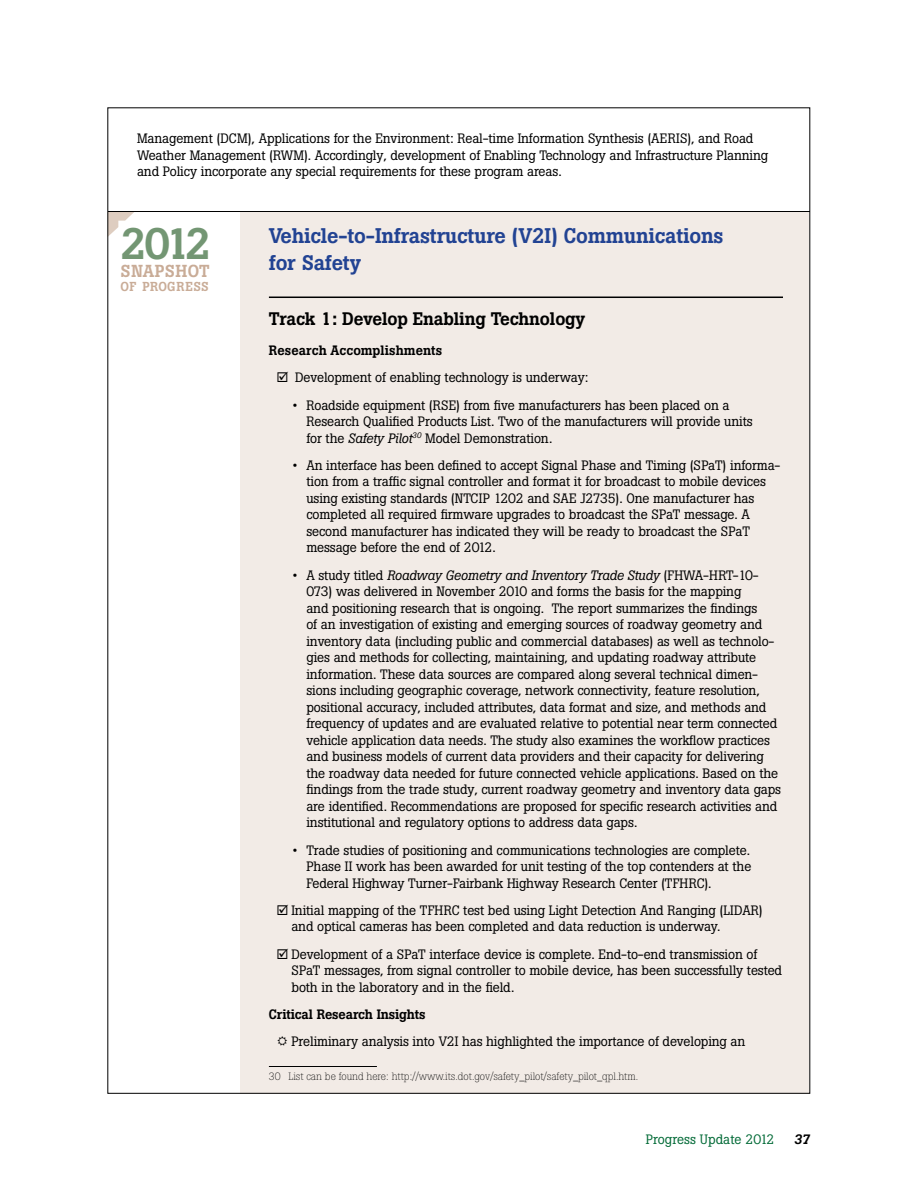
<style>
.page{position:relative;width:918px;height:1188px;background:#fff}
.page>*{position:absolute;margin:0;border:0;box-sizing:border-box;transform-origin:0 0}
.Headline{font:500 43.5px "Boton";color:#739673}
.SnapshotHeadline{font:500 21px/27px "Boton";letter-spacing:-.01em;color:#224393}
.TRACK_Headlines{font:500 18px "Boton";letter-spacing:-.01em;color:#000}
.t1{font:500 17.25px "Boton";letter-spacing:.015em;color:#c9ac97}
.SubbulletedText{font:13.5px/16.5px "Boton";letter-spacing:-.01em;color:#000}
.CheckmarkBullets{font:13.5px/16.5px "Boton";letter-spacing:-.01em;color:#000}
.InsightsBullets_cop{font:13.5px "Boton";letter-spacing:-.01em;color:#000}
.t2{font:500 13.5px "Boton";letter-spacing:-.01em;color:#000}
.t3{font:13.5px "Boton";color:#046b38}
.t4{font:italic 500 13.5px "Boton";color:#000}
.t5{font:500 12.9px "Boton";letter-spacing:.03em;color:#c9ac97}
.Footnotes{font:300 10.5px "Boton";letter-spacing:-.01em;color:#000}
.s1{font-style:italic}
</style>
<div class="page">
<div style="left:240px;top:212px;width:569px;height:882px;background:#f2ebe6"></div>
<svg style="left:110px;top:212px;width:24px;height:23px"></svg>
<hr style="left:108px;top:211px;width:702px;height:1px;background:#000">
<hr style="left:269px;top:297px;width:514px;height:1px;background:#000">
<hr style="left:269px;top:1066px;width:108px;height:1px;background:#000">
<p class="SubbulletedText" style="left:137px;top:130px;width:633px">Management (DCM), Applications for the Environment: Real-time Information Synthesis (AERIS), and Road<br>Weather Management (RWM). Accordingly, development of Enabling Technology and Infrastructure Planning and Policy incorporate any special requirements for these program areas.</p>
<p class="Headline" style="left:121px;top:218px;width:92px">2012</p>
<p class="t1" style="left:121px;top:261px;width:90px">SNAPSHOT</p>
<p class="t5" style="left:121px;top:279px;width:90px">OF PROGRESS</p>
<p class="SnapshotHeadline" style="left:269px;top:223px;width:456px">Vehicle-to-Infrastructure (V2I) Communications for Safety</p>
<p class="TRACK_Headlines" style="left:269px;top:308px;width:318px">Track 1: Develop Enabling Technology</p>
<p class="t2" style="left:269px;top:342px;width:175px">Research Accomplishments</p>
<p class="CheckmarkBullets" style="left:295px;top:369px;width:295px">Development of enabling technology is underway:</p>
<p class="SubbulletedText" style="left:306px;top:397px;width:448px;text-indent:-14px">• Roadside equipment (RSE) from five manufacturers has been placed on a<br>Research Qualified Products List. Two of the manufacturers will provide units for the <span class="s1">Safety Pilot</span><sup>30</sup> Model Demonstration.</p>
<p class="SubbulletedText" style="left:306px;top:457px;width:476px;text-indent:-14px">• An interface has been defined to accept Signal Phase and Timing (SPaT) informa&shy;tion from a traffic signal controller and format it for broadcast to mobile devices using existing standards (NTCIP 1202 and SAE J2735). One manufacturer has completed all required firmware upgrades to broadcast the SPaT message. A second manufacturer has indicated they will be ready to broadcast the SPaT message before the end of 2012.</p>
<p class="SubbulletedText" style="left:306px;top:567px;width:476px;text-indent:-14px">• A study titled <span class="s1">Roadway Geometry and Inventory Trade Study</span> (FHWA-HRT-10- 073) was delivered in November 2010 and forms the basis for the mapping<br>and positioning research that is ongoing. The report summarizes the findings<br>of an investigation of existing and emerging sources of roadway geometry and inventory data (including public and commercial databases) as well as technolo&shy;gies and methods for collecting, maintaining, and updating roadway attribute information. These data sources are compared along several technical dimen&shy;sions including geographic coverage, network connectivity, feature resolution, positional accuracy, included attributes, data format and size, and methods and frequency of updates and are evaluated relative to potential near term connected vehicle application data needs. The study also examines the workflow practices and business models of current data providers and their capacity for delivering the roadway data needed for future connected vehicle applications. Based on the findings from the trade study, current roadway geometry and inventory data gaps are identified. Recommendations are proposed for specific research activities and institutional and regulatory options to address data gaps.</p>
<p class="SubbulletedText" style="left:306px;top:842px;width:447px;text-align:justify;text-indent:-14px">• Trade studies of positioning and communications technologies are complete.<br>Phase II work has been awarded for unit testing of the top contenders at the Federal Highway Turner-Fairbank Highway Research Center (TFHRC).</p>
<p class="CheckmarkBullets" style="left:291px;top:902px;width:473px">Initial mapping of the TFHRC test bed using Light Detection And Ranging (LIDAR) and optical cameras has been completed and data reduction is underway.</p>
<p class="CheckmarkBullets" style="left:291px;top:946px;width:492px">Development of a SPaT interface device is complete. End-to-end transmission of<br>SPaT messages, from signal controller to mobile device, has been successfully tested both in the laboratory and in the field.</p>
<p class="t2" style="left:269px;top:1006px;width:158px">Critical Research Insights</p>
<p class="InsightsBullets_cop" style="left:291px;top:1033px;width:455px">Preliminary analysis into V2I has highlighted the importance of developing an</p>
<p class="Footnotes" style="left:269px;top:1070px;width:371px">30 List can be found here: http://www.its.dot.gov/safety_pilot/safety_pilot_qpl.htm.</p>
<p class="t3" style="left:646px;top:1131px;width:130px">Progress Update 2012</p>
<p class="t4" style="left:794px;top:1132px;width:17px">37</p>
</div>
